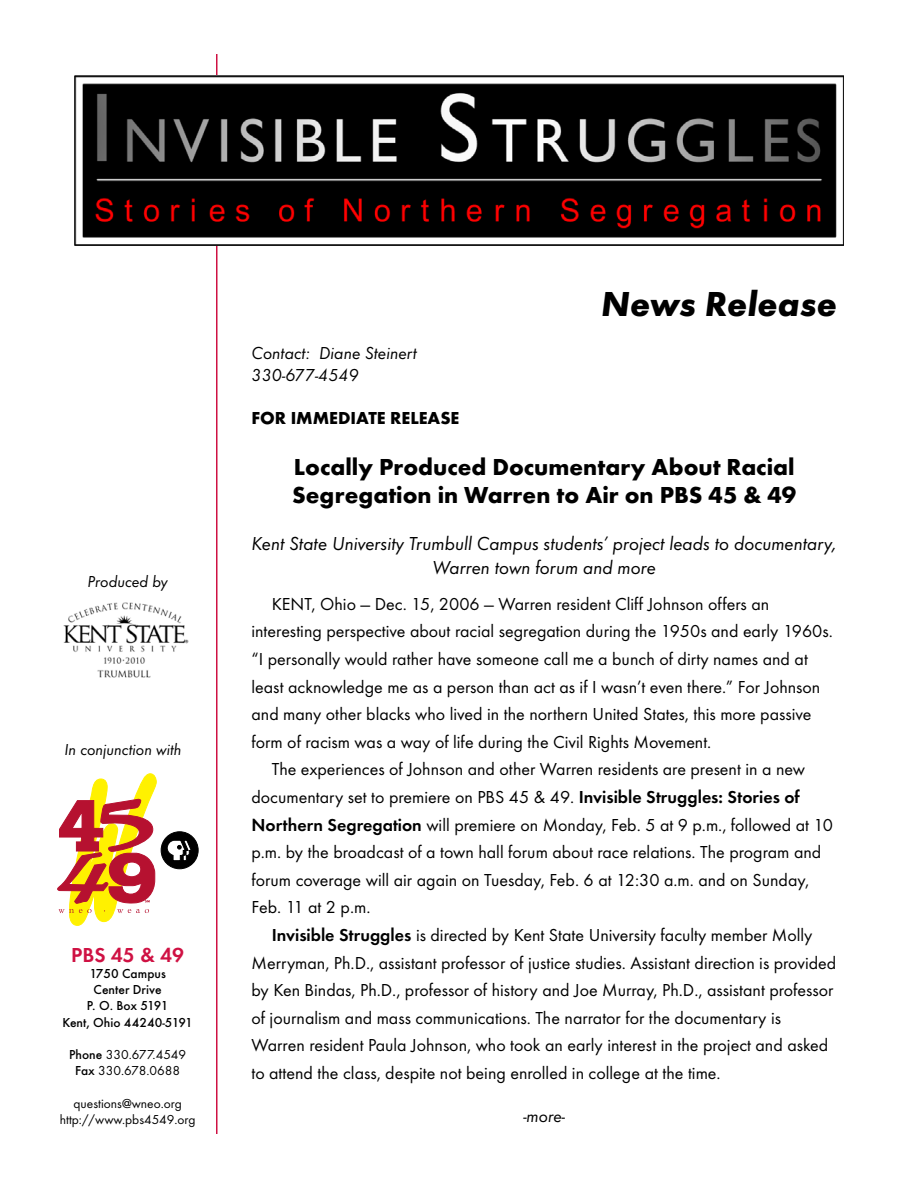
<style>
.page{position:relative;width:918px;height:1188px;background:#fff}
.page>*{position:absolute;margin:0;border:0;box-sizing:border-box;transform-origin:0 0}
.t1{font:italic 700 36px "Futura T";color:#000}
.t2{font:700 24px/28.8px "Futura T";color:#000}
.t3{font:600 21px "Futura T";color:#cf1143}
.t4{font:italic 19.5px/23.4px "Futura T";color:#000;text-align:center}
.t5{font:18px "Futura T";color:#000}
.t6{font:italic 18px/21.6px "Futura T";color:#000}
.t7{font:700 18px "Futura T";color:#000}
.t8{font:italic 16.5px "Futura T";color:#000}
.t9{font:13.5px/16.2px "Futura T";color:#000;text-align:center}
.t10{font:500 13.5px/16.2px "Futura T";color:#000;text-align:center}
.s1{font-weight:500}
.s2{font-weight:600}
</style>
<div class="page">
<svg style="left:57px;top:773px;width:141px;height:152px"></svg>
<hr style="left:216px;top:54px;width:2px;height:1080px;background:#cf1143">
<img style="left:74px;top:75px;width:770px;height:170px">
<img style="left:64px;top:602px;width:125px;height:76px">
<p class="t8" style="left:87px;top:572px;width:82px">Produced by</p>
<p class="t8" style="left:64px;top:740px;width:119px">In conjunction with</p>
<p class="t3" style="left:71px;top:942px;width:114px">PBS 45 &amp; 49</p>
<p class="t10" style="left:62px;top:965px;width:132px">1750 Campus<br>Center Drive<br>P. O. Box 5191<br>Kent, Ohio 44240-5191</p>
<p class="t9" style="left:69px;top:1046px;width:118px"><span class="s1">Phone</span> 330.677.4549<br><span class="s1">Fax</span> 330.678.0688</p>
<p class="t9" style="left:60px;top:1095px;width:137px">questions@wneo.org http://www.pbs4549.org</p>
<h1 class="t1" style="left:601px;top:283px;width:237px">News Release</h1>
<p class="t6" style="left:251px;top:342px;width:167px">Contact: Diane Steinert<br>330-677-4549</p>
<p class="t7" style="left:251px;top:408px;width:209px">FOR IMMEDIATE RELEASE</p>
<h2 class="t2" style="left:292px;top:452px;width:506px">Locally Produced Documentary About Racial<br>Segregation in Warren to Air on PBS 45 &amp; 49</h2>
<p class="t4" style="left:251px;top:532px;width:587px">Kent State University Trumbull Campus students’ project leads to documentary,<br>Warren town forum and more</p>
<p class="t5" style="left:272px;top:593px;width:499px">KENT, Ohio — Dec. 15, 2006 — Warren resident Cliff Johnson offers an</p>
<p class="t5" style="left:251px;top:621px;width:583px">interesting perspective about racial segregation during the 1950s and early 1960s.</p>
<p class="t5" style="left:251px;top:648px;width:558px">“I personally would rather have someone call me a bunch of dirty names and at</p>
<p class="t5" style="left:251px;top:676px;width:570px">least acknowledge me as a person than act as if I wasn’t even there.” For Johnson</p>
<p class="t5" style="left:251px;top:704px;width:562px">and many other blacks who lived in the northern United States, this more passive</p>
<p class="t5" style="left:251px;top:731px;width:461px">form of racism was a way of life during the Civil Rights Movement.</p>
<p class="t5" style="left:272px;top:759px;width:535px">The experiences of Johnson and other Warren residents are present in a new</p>
<p class="t5" style="left:251px;top:786px;width:550px">documentary set to premiere on PBS 45 &amp; 49. <span class="s2">Invisible Struggles: Stories of</span></p>
<p class="t5" style="left:251px;top:814px;width:583px"><span class="s2">Northern Segregation</span> will premiere on Monday, Feb. 5 at 9 p.m., followed at 10</p>
<p class="t5" style="left:251px;top:842px;width:571px">p.m. by the broadcast of a town hall forum about race relations. The program and</p>
<p class="t5" style="left:251px;top:869px;width:559px">forum coverage will air again on Tuesday, Feb. 6 at 12:30 a.m. and on Sunday,</p>
<p class="t5" style="left:251px;top:897px;width:120px">Feb. 11 at 2 p.m.</p>
<p class="t5" style="left:272px;top:924px;width:542px"><span class="s2">Invisible Struggles</span> is directed by Kent State University faculty member Molly</p>
<p class="t5" style="left:251px;top:952px;width:586px">Merryman, Ph.D., assistant professor of justice studies. Assistant direction is provided</p>
<p class="t5" style="left:251px;top:980px;width:584px">by Ken Bindas, Ph.D., professor of history and Joe Murray, Ph.D., assistant professor</p>
<p class="t5" style="left:251px;top:1007px;width:531px">of journalism and mass communications. The narrator for the documentary is</p>
<p class="t5" style="left:251px;top:1035px;width:578px">Warren resident Paula Johnson, who took an early interest in the project and asked</p>
<p class="t5" style="left:251px;top:1062px;width:471px">to attend the class, despite not being enrolled in college at the time.</p>
<p class="t6" style="left:523px;top:1105px;width:43px">-more-</p>
</div>
